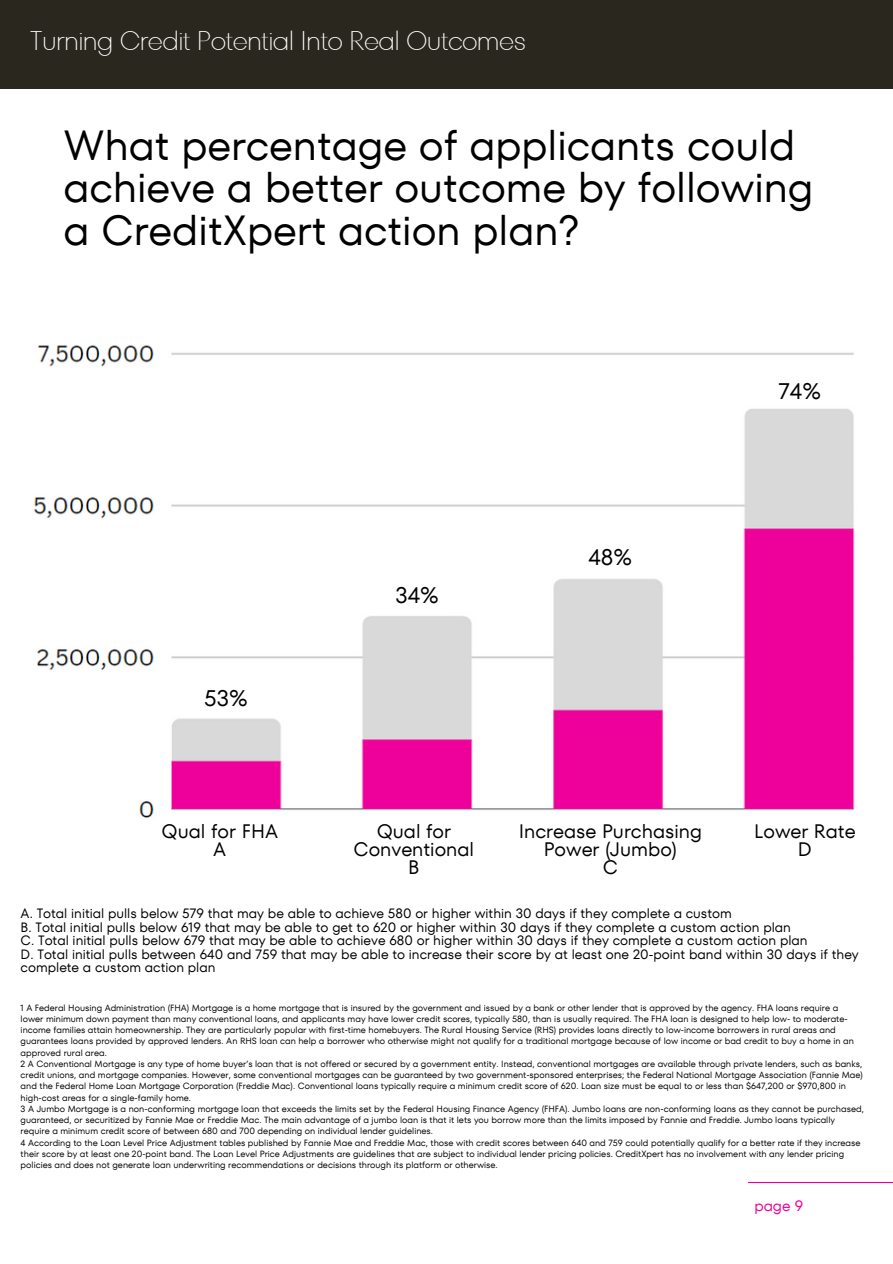
<style>
.page{position:relative;width:893px;height:1264px;background:#fff}
.page>*{position:absolute;margin:0;border:0;box-sizing:border-box;transform-origin:0 0}
.t1{font:42px/42.8px "TT Fors";color:#000}
.t2{font:200 27px "TT Fors Display";color:#fff}
.t3{font:22.5px "TT Fors";color:#000}
.t4{font:19.5px/18px "TT Fors";color:#000;text-align:center}
.t5{font:15px "TT Fors";color:#ee009a}
.t6{font:13.5px/13.5px "TT Fors";color:#000}
.t7{font:9px/11.2px "TT Fors";color:#000}
</style>
<div class="page">
<div style="left:0;top:0;width:892px;height:89px;background:#2a281e"></div>
<hr style="left:748px;top:1181px;width:144px;height:1px;background:#ee009a">
<img style="left:33px;top:345px;width:822px;height:473px">
<div style="left:714px;top:361px;width:136px;height:36px;background:#fff"></div>
<div style="left:376px;top:570px;width:75px;height:44px;background:#fff"></div>
<div style="left:754px;top:361px;width:74px;height:43px;background:#fff"></div>
<div style="left:564px;top:527px;width:75px;height:43px;background:#fff"></div>
<div style="left:196px;top:663px;width:74px;height:43px;background:#fff"></div>
<p class="t2" style="left:30px;top:22px;width:497px">Turning Credit Potential Into Real Outcomes</p>
<p class="t1" style="left:63px;top:124px;width:751px">What percentage of applicants could achieve a better outcome by following a CreditXpert action plan?</p>
<p class="t3" style="left:778px;top:375px;width:44px">74%</p>
<p class="t3" style="left:204px;top:682px;width:45px">53%</p>
<p class="t3" style="left:395px;top:579px;width:45px">34%</p>
<p class="t4" style="left:161px;top:822px;width:118px">Qual for FHA<br>A</p>
<p class="t4" style="left:353px;top:822px;width:122px">Qual for<br>Conventional</p>
<p class="t4" style="left:408px;top:858px;width:13px">B</p>
<p class="t3" style="left:588px;top:541px;width:45px">48%</p>
<p class="t4" style="left:519px;top:822px;width:184px">Increase Purchasing<br>Power (Jumbo)</p>
<p class="t4" style="left:602px;top:858px;width:17px">C</p>
<p class="t4" style="left:754px;top:822px;width:103px">Lower Rate<br>D</p>
<p class="t6" style="left:21px;top:906px;width:712px">A. Total initial pulls below 579 that may be able to achieve 580 or higher within 30 days if they complete a custom</p>
<p class="t6" style="left:21px;top:920px;width:771px">B. Total initial pulls below 619 that may be able to get to 620 or higher within 30 days if they complete a custom action plan</p>
<p class="t6" style="left:21px;top:933px;width:788px">C. Total initial pulls below 679 that may be able to achieve 680 or higher within 30 days if they complete a custom action plan</p>
<p class="t6" style="left:21px;top:947px;width:839px">D. Total initial pulls between 640 and 759 that may be able to increase their score by at least one 20-point band within 30 days if they complete a custom action plan</p>
<p class="t7" style="left:21px;top:1001px;width:819px">1 A Federal Housing Administration (FHA) Mortgage is a home mortgage that is insured by the government and issued by a bank or other lender that is approved by the agency. FHA loans require a</p>
<p class="t7" style="left:21px;top:1013px;width:834px">lower minimum down payment than many conventional loans, and applicants may have lower credit scores, typically 580, than is usually required. The FHA loan is designed to help low- to moderate&shy;income families attain homeownership. They are particularly popular with first-time homebuyers. The Rural Housing Service (RHS) provides loans directly to low-income borrowers in rural areas and guarantees loans provided by approved lenders. An RHS loan can help a borrower who otherwise might not qualify for a traditional mortgage because of low income or bad credit to buy a home in an approved rural area.</p>
<p class="t7" style="left:21px;top:1058px;width:843px">2 A Conventional Mortgage is any type of home buyer’s loan that is not offered or secured by a government entity. Instead, conventional mortgages are available through private lenders, such as banks, credit unions, and mortgage companies. However, some conventional mortgages can be guaranteed by two government-sponsored enterprises; the Federal National Mortgage Association (Fannie Mae) and the Federal Home Loan Mortgage Corporation (Freddie Mac). Conventional loans typically require a minimum credit score of 620. Loan size must be equal to or less than $647,200 or $970,800 in high-cost areas for a single-family home.</p>
<p class="t7" style="left:21px;top:1102px;width:844px">3 A Jumbo Mortgage is a non-conforming mortgage loan that exceeds the limits set by the Federal Housing Finance Agency (FHFA). Jumbo loans are non-conforming loans as they cannot be purchased, guaranteed, or securitized by Fannie Mae or Freddie Mac. The main advantage of a jumbo loan is that it lets you borrow more than the limits imposed by Fannie and Freddie. Jumbo loans typically</p>
<p class="t7" style="left:21px;top:1125px;width:414px">require a minimum credit score of between 680 and 700 depending on individual lender guidelines.</p>
<p class="t7" style="left:21px;top:1136px;width:841px">4 According to the Loan Level Price Adjustment tables published by Fannie Mae and Freddie Mac, those with credit scores between 640 and 759 could potentially qualify for a better rate if they increase their score by at least one 20-point band. The Loan Level Price Adjustments are guidelines that are subject to individual lender pricing policies. CreditXpert has no involvement with any lender pricing policies and does not generate loan underwriting recommendations or decisions through its platform or otherwise.</p>
<p class="t5" style="left:754px;top:1194px;width:50px">page 9</p>
</div>
